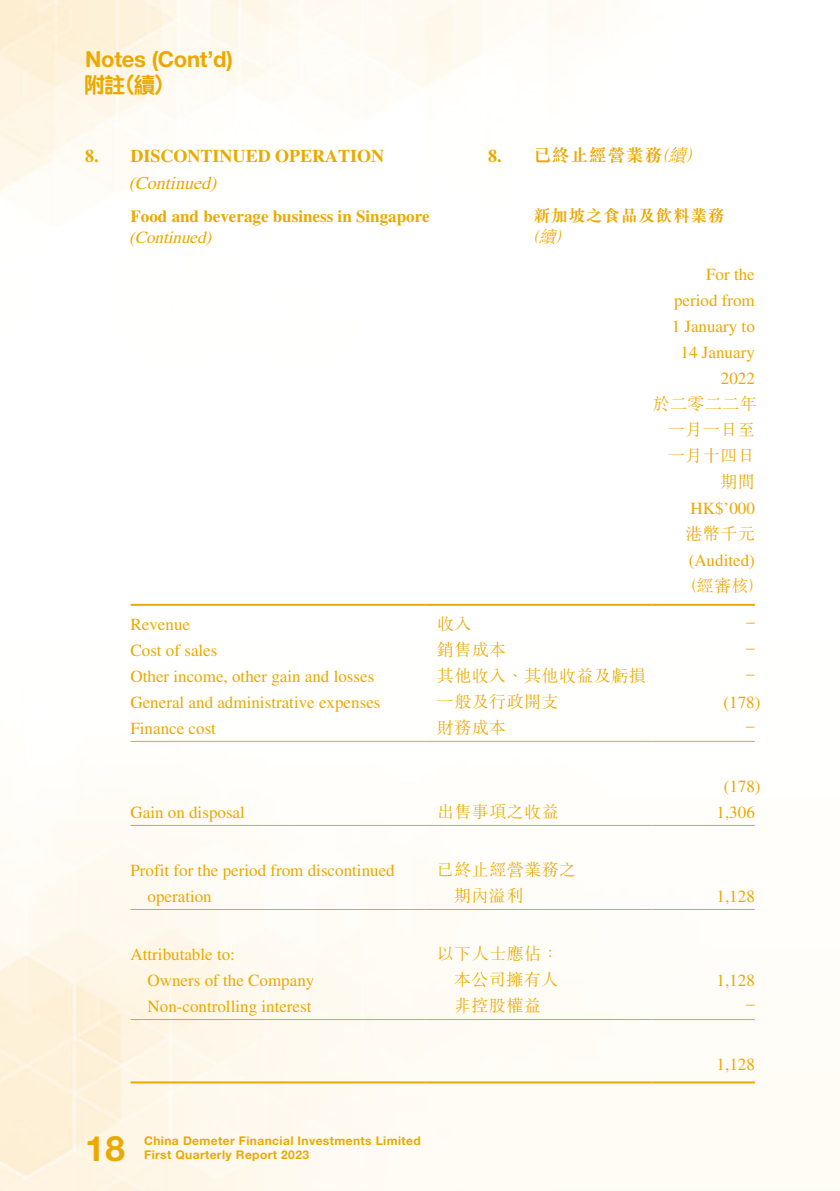
<style>
.page{position:relative;width:840px;height:1191px;background:#fff}
.page>*{position:absolute;margin:0;border:0;box-sizing:border-box;transform-origin:0 0}
.t1{font:700 35px "Helvetica Neue LT Std";color:#eba900}
.t2{font:700 22px "Helvetica Neue LT Std";letter-spacing:-.01em;color:#eba900}
.t3{font:800 22px "M Yuen HK";color:#eba900}
.t4{font:700 18px "Times LT Std";color:#eba900}
.t5{font:700 18px "M Sung HK";letter-spacing:.025em;color:#eba900}
.t6{font:italic 18px "Times LT Std";color:#eba900}
.t7{font:17px/26px "Times LT Std";color:#eba900;text-align:right}
.t8{font:300 17px/26px "M Sung HK";letter-spacing:.025em;color:#eba900;text-align:right}
.t9{font:700 17px "Times LT Std";color:#eba900}
.t10{font:700 17px "M Sung HK";letter-spacing:.025em;color:#eba900}
.t11{font:italic 17px "Times LT Std";color:#eba900}
.t12{font:italic 300 17px "M Sung HK";color:#eba900}
.t13{font:700 12px/14px "Helvetica Neue LT Std";letter-spacing:.035em;color:#eba900}
.s1{font-family:"Times LT Std"}
.s2{font-weight:300;font-style:italic}
</style>
<div class="page">
<img style="left:0;top:0;width:839px;height:1191px">
<hr style="left:130px;top:604px;width:295px;height:2px;background:#eba900">
<hr style="left:425px;top:604px;width:227px;height:2px;background:#eba900">
<hr style="left:652px;top:604px;width:102px;height:2px;background:#eba900">
<hr style="left:130px;top:741px;width:295px;height:1px;background:#eba900">
<hr style="left:425px;top:741px;width:227px;height:1px;background:#eba900">
<hr style="left:652px;top:741px;width:102px;height:1px;background:#eba900">
<hr style="left:130px;top:825px;width:295px;height:1px;background:#eba900">
<hr style="left:425px;top:825px;width:227px;height:1px;background:#eba900">
<hr style="left:652px;top:825px;width:102px;height:1px;background:#eba900">
<hr style="left:130px;top:909px;width:295px;height:1px;background:#eba900">
<hr style="left:425px;top:909px;width:227px;height:1px;background:#eba900">
<hr style="left:652px;top:909px;width:102px;height:1px;background:#eba900">
<hr style="left:130px;top:1019px;width:295px;height:1px;background:#eba900">
<hr style="left:425px;top:1019px;width:227px;height:1px;background:#eba900">
<hr style="left:652px;top:1019px;width:102px;height:1px;background:#eba900">
<hr style="left:130px;top:1081px;width:295px;height:2px;background:#eba900">
<hr style="left:425px;top:1081px;width:227px;height:2px;background:#eba900">
<hr style="left:652px;top:1081px;width:102px;height:2px;background:#eba900">
<p class="t2" style="left:85px;top:45px;width:149px">Notes (Cont’d)</p>
<p class="t3" style="left:84px;top:74px;width:92px">附註（續）</p>
<p class="t4" style="left:85px;top:146px;width:300px">8. DISCONTINUED OPERATION</p>
<p class="t6" style="left:129px;top:173px;width:93px">(Continued)</p>
<p class="t9" style="left:130px;top:206px;width:300px">Food and beverage business in Singapore</p>
<p class="t11" style="left:129px;top:227px;width:88px">(Continued)</p>
<p class="t5" style="left:488px;top:147px;width:221px"><span class="s1">8.</span> 已終止經營業務<span class="s2">（續）</span></p>
<p class="t10" style="left:533px;top:207px;width:193px">新加坡之食品及飲料業務</p>
<p class="t12" style="left:522px;top:225px;width:55px">（續）</p>
<p class="t7" style="left:671px;top:261px;width:85px">For the period from<br>1 January to<br>14 January<br>2022</p>
<p class="t8" style="left:652px;top:390px;width:106px">於二零二二年一月一日至一月十四日期間</p>
<p class="t7" style="left:690px;top:495px;width:66px">HK$’000</p>
<p class="t8" style="left:685px;top:520px;width:71px">港幣千元</p>
<p class="t7" style="left:688px;top:547px;width:68px">(Audited)</p>
<p class="t8" style="left:680px;top:572px;width:85px">（經審核）</p>
<p class="t7" style="left:130px;top:611px;width:61px">Revenue</p>
<p class="t8" style="left:437px;top:609px;width:36px">收入</p>
<p class="t7" style="left:745px;top:608px;width:10px">–</p>
<p class="t7" style="left:130px;top:637px;width:88px">Cost of sales</p>
<p class="t8" style="left:437px;top:635px;width:71px">銷售成本</p>
<p class="t7" style="left:745px;top:634px;width:10px">–</p>
<p class="t7" style="left:130px;top:663px;width:245px">Other income, other gain and losses</p>
<p class="t8" style="left:436px;top:661px;width:210px">其他收入、其他收益及虧損</p>
<p class="t7" style="left:745px;top:660px;width:10px">–</p>
<p class="t7" style="left:130px;top:689px;width:251px">General and administrative expenses</p>
<p class="t8" style="left:436px;top:687px;width:123px">一般及行政開支</p>
<p class="t7" style="left:723px;top:689px;width:38px">(178)</p>
<p class="t7" style="left:130px;top:715px;width:87px">Finance cost</p>
<p class="t8" style="left:436px;top:713px;width:71px">財務成本</p>
<p class="t7" style="left:745px;top:712px;width:10px">–</p>
<p class="t7" style="left:723px;top:773px;width:38px">(178)</p>
<p class="t7" style="left:130px;top:799px;width:116px">Gain on disposal</p>
<p class="t8" style="left:437px;top:797px;width:123px">出售事項之收益</p>
<p class="t7" style="left:716px;top:799px;width:40px">1,306</p>
<p class="t7" style="left:147px;top:857px;width:248px;text-align:left;text-indent:-17px">Profit for the period from discontinued operation</p>
<p class="t8" style="left:454px;top:855px;width:123px;text-align:left;text-indent:-17px">已終止經營業務之期內溢利</p>
<p class="t7" style="left:716px;top:883px;width:40px">1,128</p>
<p class="t7" style="left:130px;top:941px;width:106px">Attributable to:</p>
<p class="t8" style="left:437px;top:939px;width:123px">以下人士應佔：</p>
<p class="t7" style="left:147px;top:967px;width:168px">Owners of the Company</p>
<p class="t8" style="left:454px;top:965px;width:106px">本公司擁有人</p>
<p class="t7" style="left:716px;top:967px;width:40px">1,128</p>
<p class="t7" style="left:147px;top:993px;width:165px">Non-controlling interest</p>
<p class="t8" style="left:454px;top:991px;width:88px">非控股權益</p>
<p class="t7" style="left:745px;top:990px;width:10px">–</p>
<h1 class="t1" style="left:85px;top:1127px;width:41px">18</h1>
<p class="t13" style="left:144px;top:1133px;width:278px">China Demeter Financial Investments Limited<br>First Quarterly Report 2023</p>
<p class="t7" style="left:716px;top:1051px;width:40px">1,128</p>
</div>
